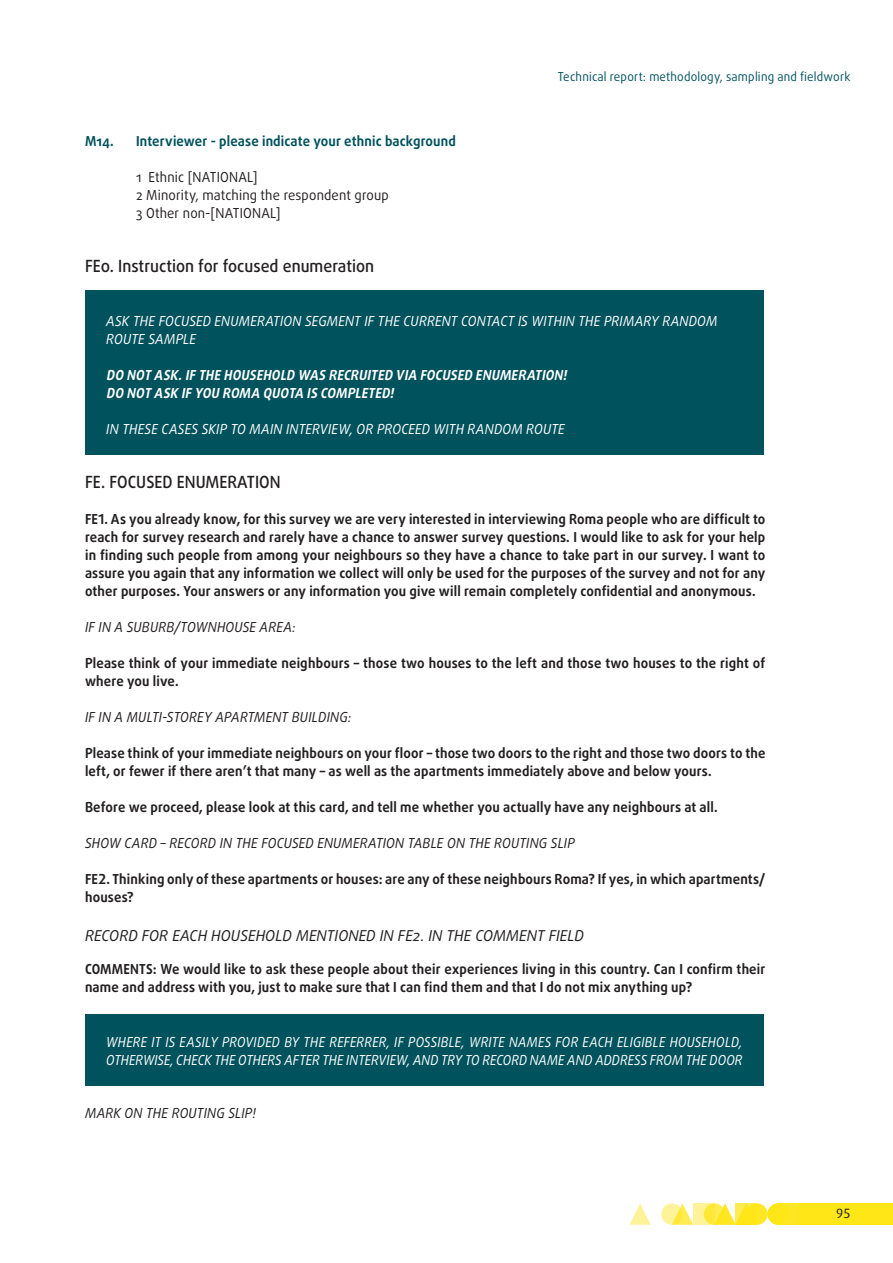
<style>
.page{position:relative;width:893px;height:1263px;background:#fff}
.page>*{position:absolute;margin:0;border:0;box-sizing:border-box;transform-origin:0 0}
.title_small{font:500 16.8px "Daxline Pro";color:#231f20;scale:.95 1}
.t1{font:italic 15px "Daxline Pro";color:#231f20}
.body{font:700 13.8px/18px "Daxline Pro";letter-spacing:.015em;color:#231f20;scale:.95 1}
.body-2{font:italic 13.8px/18px "Daxline Pro";letter-spacing:.01em;color:#fff;scale:.92 1}
.body-3{font:italic 13.8px/18px "Daxline Pro";letter-spacing:.01em;color:#fff;scale:.95 1}
.body-4{font:italic 13.8px "Daxline Pro";letter-spacing:.01em;color:#231f20;scale:.95 1}
.body-5{font:italic 700 13.8px/18px "Daxline Pro";color:#fff;scale:.95 1}
.Body_INDENT_1{font:13.8px "Daxline Pro";letter-spacing:.015em;color:#231f20;scale:.95 1}
.Question{font:700 13.8px "Daxline Pro";letter-spacing:.01em;color:#00525d;scale:.95 1}
.t2{font:13.5px "Dax";color:#231f20}
.t3{font:12.3px "Daxline Pro";letter-spacing:.015em;color:#00525d;scale:.95 1}
</style>
<div class="page">
<div style="left:799px;top:1203px;width:94px;height:22px;background:#ffe616"></div>
<div style="left:746px;top:1203px;width:21px;height:22px;background:#ffe724;border-radius:50%"></div>
<div style="left:778px;top:1203px;width:21px;height:22px;background:#ffe724"></div>
<svg style="left:675px;top:1203px;width:18px;height:22px"></svg>
<svg style="left:629px;top:1203px;width:22px;height:22px"></svg>
<div style="left:767px;top:1203px;width:22px;height:22px;background:#ffe616;border-radius:50%"></div>
<svg style="left:718px;top:1203px;width:18px;height:22px"></svg>
<svg style="left:704px;top:1203px;width:21px;height:22px"></svg>
<svg style="left:661px;top:1203px;width:21px;height:22px"></svg>
<svg style="left:736px;top:1203px;width:21px;height:22px"></svg>
<svg style="left:693px;top:1203px;width:21px;height:22px"></svg>
<div style="left:85px;top:290px;width:679px;height:165px;background:#00525d"></div>
<div style="left:85px;top:1015px;width:679px;height:71px;background:#00525d"></div>
<p class="Question" style="left:85px;top:131px;width:32px">M14.</p>
<p class="Question" style="left:136px;top:131px;width:338px">Interviewer - please indicate your ethnic background</p>
<p class="Body_INDENT_1" style="left:136px;top:167px;width:129px">1 Ethnic [NATIONAL]</p>
<p class="Body_INDENT_1" style="left:136px;top:185px;width:268px">2 Minority, matching the respondent group</p>
<p class="Body_INDENT_1" style="left:136px;top:203px;width:154px">3 Other non-[NATIONAL]</p>
<p class="title_small" style="left:85px;top:254px;width:306px">FE0. Instruction for focused enumeration</p>
<p class="t3" style="left:558px;top:68px;width:309px">Technical report: methodology, sampling and fieldwork</p>
<p class="body-3" style="left:106px;top:312px;width:645px">ASK THE FOCUSED ENUMERATION SEGMENT IF THE CURRENT CONTACT IS WITHIN THE PRIMARY RANDOM<br>ROUTE SAMPLE</p>
<p class="body-5" style="left:106px;top:366px;width:490px">DO NOT ASK.IF THE HOUSEHOLD WAS RECRUITED VIA FOCUSED ENUMERATION!<br>DO NOT ASK IF YOU ROMA QUOTA IS COMPLETED!</p>
<p class="body-3" style="left:106px;top:420px;width:484px">IN THESE CASES SKIP TO MAIN INTERVIEW, OR PROCEED WITH RANDOM ROUTE</p>
<p class="title_small" style="left:85px;top:470px;width:207px">FE. FOCUSED ENUMERATION</p>
<p class="body" style="left:85px;top:510px;width:718px;text-align:justify">FE1. As you already know, for this survey we are very interested in interviewing Roma people who are difficult to reach for survey research and rarely have a chance to answer survey questions. I would like to ask for your help in finding such people from among your neighbours so they have a chance to take part in our survey. I want to assure you again that any information we collect will only be used for the purposes of the survey and not for any other purposes. Your answers or any information you give will remain completely confidential and anonymous.</p>
<p class="body-4" style="left:85px;top:617px;width:223px">IF IN A SUBURB/TOWNHOUSE AREA:</p>
<p class="body" style="left:85px;top:654px;width:718px">Please think of your immediate neighbours – those two houses to the left and those two houses to the right of where you live.</p>
<p class="body-4" style="left:85px;top:707px;width:282px">IF IN A MULTI-STOREY APARTMENT BUILDING:</p>
<p class="body" style="left:85px;top:744px;width:718px">Please think of your immediate neighbours on your floor – those two doors to the right and those two doors to the left, or fewer if there aren’t that many – as well as the apartments immediately above and below yours.</p>
<p class="body" style="left:85px;top:798px;width:667px">Before we proceed, please look at this card, and tell me whether you actually have any neighbours at all.</p>
<p class="body-4" style="left:85px;top:833px;width:517px">SHOW CARD – RECORD IN THE FOCUSED ENUMERATION TABLE ON THE ROUTING SLIP</p>
<p class="body" style="left:85px;top:870px;width:718px">FE2. Thinking only of these apartments or houses: are any of these neighbours Roma? If yes, in which apartments/ houses?</p>
<p class="t1" style="left:85px;top:926px;width:501px">RECORD FOR EACH HOUSEHOLD MENTIONED IN FE2. IN THE COMMENT FIELD</p>
<p class="body" style="left:85px;top:960px;width:718px">COMMENTS: We would like to ask these people about their experiences living in this country. Can I confirm their name and address with you, just to make sure that I can find them and that I do not mix anything up?</p>
<p class="body-2" style="left:106px;top:1033px;width:693px">WHERE IT IS EASILY PROVIDED BY THE REFERRER, IF POSSIBLE, WRITE NAMES FOR EACH ELIGIBLE HOUSEHOLD,<br>OTHERWISE, CHECK THE OTHERS AFTER THE INTERVIEW, AND TRY TO RECORD NAME AND ADDRESS FROM THE DOOR</p>
<p class="body-4" style="left:85px;top:1103px;width:181px">MARK ON THE ROUTING SLIP!</p>
<p class="t2" style="left:836px;top:1206px;width:16px">95</p>
</div>
